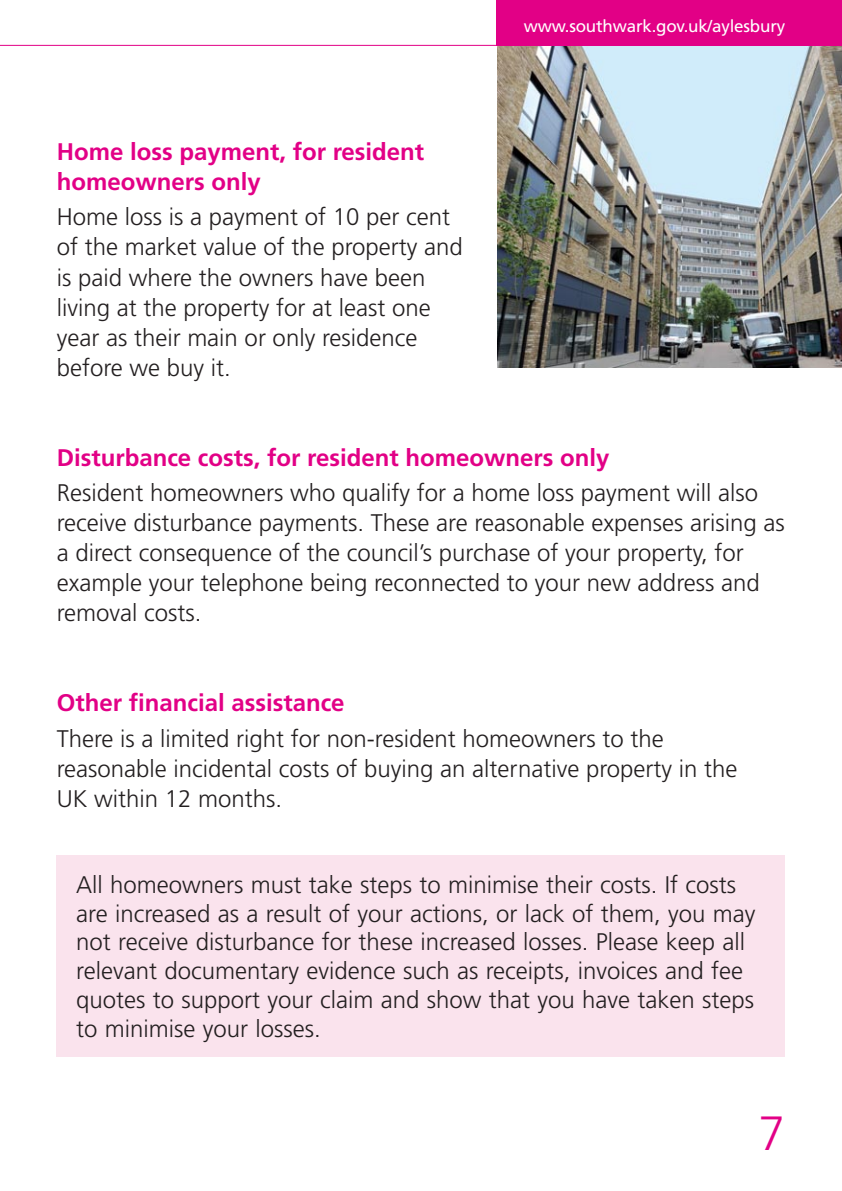
<style>
.page{position:relative;width:842px;height:1191px;background:#fff}
.page>*{position:absolute;margin:0;border:0;box-sizing:border-box;transform-origin:0 0}
.t1{font:300 48px "Frutiger";color:#e20086}
.t2{font:300 24px/30px "Frutiger";color:#231f20}
.t3{font:700 24px/30px "Frutiger";color:#e20086}
.t4{font:17px "Frutiger";letter-spacing:-.01em;color:#fff}
</style>
<div class="page">
<img style="left:497px;top:46px;width:345px;height:322px">
<div style="left:497px;top:0;width:345px;height:45px;background:#e20086"></div>
<hr style="left:0;top:45px;width:842px;height:1px;background:#e20086">
<div style="left:57px;top:855px;width:728px;height:201px;background:#fae3ed"></div>
<p class="t3" style="left:57px;top:138px;width:369px">Home loss payment, for resident homeowners only</p>
<p class="t2" style="left:57px;top:204px;width:408px">Home loss is a payment of 10 per cent of the market value of the property and is paid where the owners have been living at the property for at least one year as their main or only residence before we buy it.</p>
<p class="t4" style="left:524px;top:19px;width:263px">www.southwark.gov.uk/aylesbury</p>
<p class="t3" style="left:57px;top:444px;width:554px">Disturbance costs, for resident homeowners only</p>
<p class="t2" style="left:57px;top:480px;width:729px">Resident homeowners who qualify for a home loss payment will also receive disturbance payments. These are reasonable expenses arising as a direct consequence of the council’s purchase of your property, for example your telephone being reconnected to your new address and removal costs.</p>
<p class="t3" style="left:57px;top:690px;width:289px">Other financial assistance</p>
<p class="t2" style="left:57px;top:725px;width:682px">There is a limited right for non-resident homeowners to the reasonable incidental costs of buying an alternative property in the<br>UK within 12 months.</p>
<p class="t2" style="left:76px;top:872px;width:681px;line-height:28.8px">All homeowners must take steps to minimise their costs. If costs are increased as a result of your actions, or lack of them, you may not receive disturbance for these increased losses. Please keep all relevant documentary evidence such as receipts, invoices and fee quotes to support your claim and show that you have taken steps to minimise your losses.</p>
<h1 class="t1" style="left:759px;top:1114px;width:28px">7</h1>
</div>
